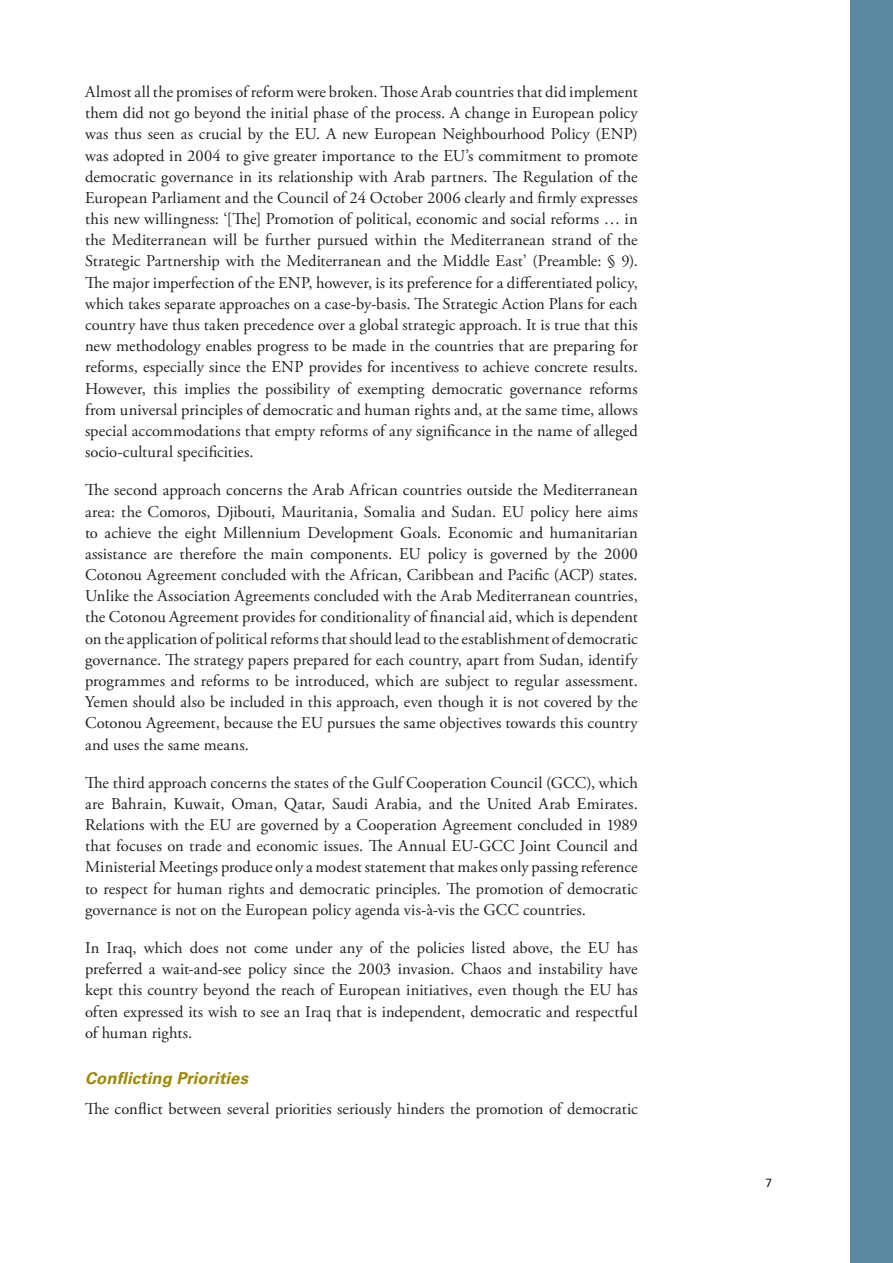
<style>
.page{position:relative;width:893px;height:1263px;background:#fff}
.page>*{position:absolute;margin:0;border:0;box-sizing:border-box;transform-origin:0 0}
.Brödtext{font:16.5px/21.1px "Adobe Garamond Pro";letter-spacing:.005em;color:#231f20;text-align:justify}
.Underunderrubrik{font:italic 700 16.5px "Univers LT Std";letter-spacing:.005em;color:#9e8900}
.t1{font:12px "Univers LT Std";color:#231f20}
</style>
<div class="page">
<div style="left:850px;top:0;width:43px;height:1263px;background:#5c87a1"></div>
<p class="Brödtext" style="left:85px;top:82px;width:554px">Almost all the promises of reform were broken. Those Arab countries that did implement them did not go beyond the initial phase of the process. A change in European policy was thus seen as crucial by the EU. A new European Neighbourhood Policy (ENP) was adopted in 2004 to give greater importance to the EU’s commitment to promote democratic governance in its relationship with Arab partners. The Regulation of the European Parliament and the Council of 24 October 2006 clearly and firmly expresses this new willingness: ‘[The] Promotion of political, economic and social reforms … in the Mediterranean will be further pursued within the Mediterranean strand of the Strategic Partnership with the Mediterranean and the Middle East’ (Preamble: § 9).<br>The major imperfection of the ENP, however, is its preference for a differentiated policy, which takes separate approaches on a case-by-basis. The Strategic Action Plans for each country have thus taken precedence over a global strategic approach. It is true that this new methodology enables progress to be made in the countries that are preparing for reforms, especially since the ENP provides for incentivess to achieve concrete results.<br>However, this implies the possibility of exempting democratic governance reforms from universal principles of democratic and human rights and, at the same time, allows special accommodations that empty reforms of any significance in the name of alleged socio-cultural specificities.</p>
<p class="Brödtext" style="left:85px;top:480px;width:554px">The second approach concerns the Arab African countries outside the Mediterranean area: the Comoros, Djibouti, Mauritania, Somalia and Sudan. EU policy here aims to achieve the eight Millennium Development Goals. Economic and humanitarian assistance are therefore the main components. EU policy is governed by the 2000<br>Cotonou Agreement concluded with the African, Caribbean and Pacific (ACP) states.<br>Unlike the Association Agreements concluded with the Arab Mediterranean countries, the Cotonou Agreement provides for conditionality of financial aid, which is dependent on the application of political reforms that should lead to the establishment of democratic governance. The strategy papers prepared for each country, apart from Sudan, identify programmes and reforms to be introduced, which are subject to regular assessment.<br>Yemen should also be included in this approach, even though it is not covered by the Cotonou Agreement, because the EU pursues the same objectives towards this country and uses the same means.</p>
<p class="Brödtext" style="left:85px;top:772px;width:554px">The third approach concerns the states of the Gulf Cooperation Council (GCC), which are Bahrain, Kuwait, Oman, Qatar, Saudi Arabia, and the United Arab Emirates.<br>Relations with the EU are governed by a Cooperation Agreement concluded in 1989 that focuses on trade and economic issues. The Annual EU-GCC Joint Council and Ministerial Meetings produce only a modest statement that makes only passing reference to respect for human rights and democratic principles. The promotion of democratic governance is not on the European policy agenda vis-à-vis the GCC countries.</p>
<p class="Brödtext" style="left:85px;top:938px;width:554px">In Iraq, which does not come under any of the policies listed above, the EU has preferred a wait-and-see policy since the 2003 invasion. Chaos and instability have kept this country beyond the reach of European initiatives, even though the EU has often expressed its wish to see an Iraq that is independent, democratic and respectful of human rights.</p>
<p class="Underunderrubrik" style="left:85px;top:1069px;width:164px">Conflicting Priorities</p>
<p class="Brödtext" style="left:85px;top:1099px;width:554px">The conflict between several priorities seriously hinders the promotion of democratic</p>
<p class="t1" style="left:765px;top:1175px;width:8px">7</p>
</div>
